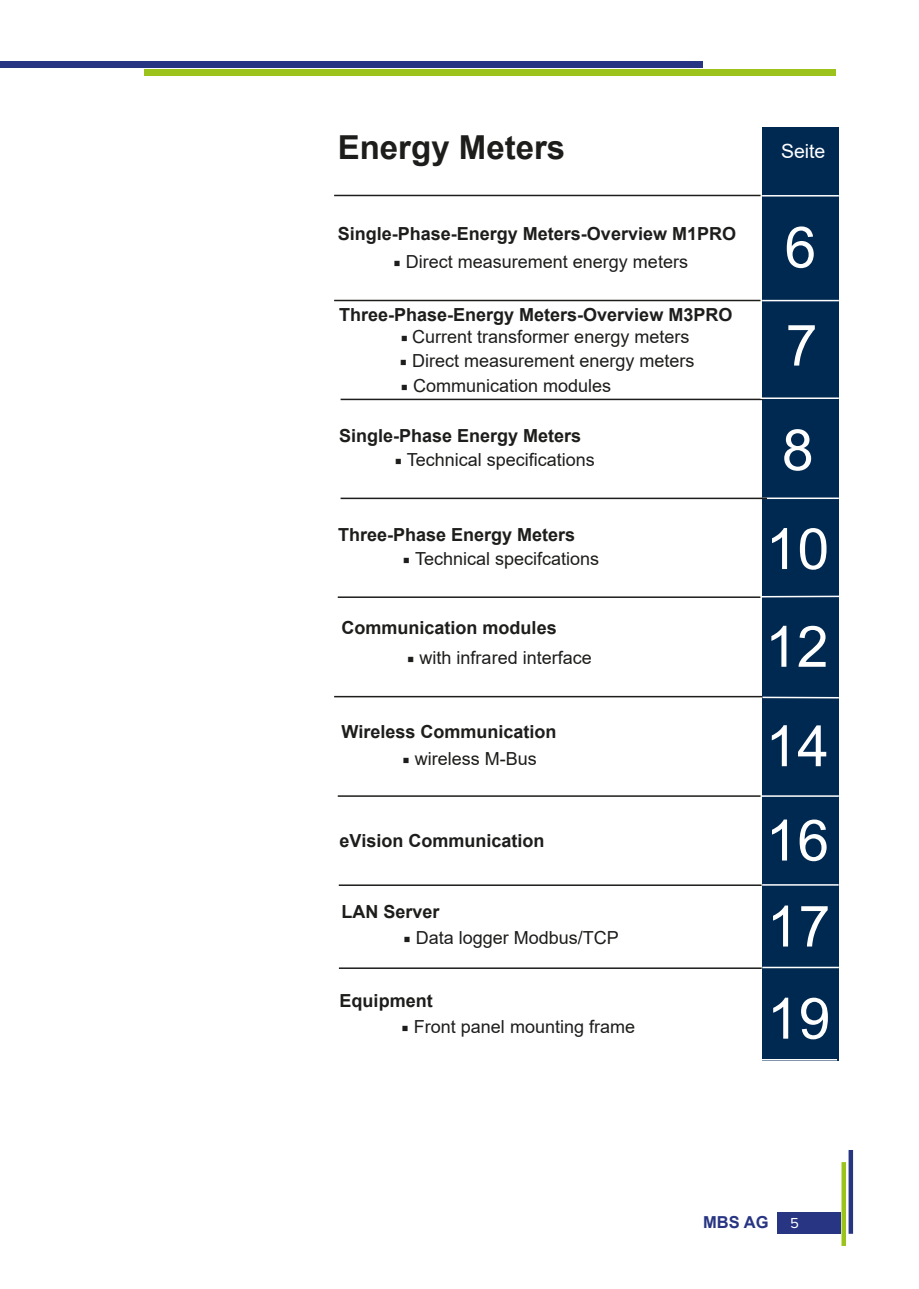
<style>
.page{position:relative;width:919px;height:1289px;background:#fff}
.page>*{position:absolute;margin:0;border:0;box-sizing:border-box;transform-origin:0 0}
.t1{font:57px/98.6px "Arial";color:#fff}
.t2{font:700 33px "Arial";color:#1d1d1b}
.t3{font:19.5px "Arial";color:#fff}
.t4{font:18px "Arial";color:#1d1d1b}
.t5{font:700 18px "Arial";color:#1d1d1b}
.t6{font:18px "Arial";color:#fff}
.t7{font:700 16.5px "Arial";color:#283583}
.t8{font:15px "Proxima Nova";color:#fff}
.s1{font-family:"Minion Pro"}
</style>
<div class="page">
<div style="left:0;top:62px;width:12px;height:6px;background:#283583"></div>
<div style="left:12px;top:62px;width:691px;height:6px;background:#283583"></div>
<div style="left:144px;top:69px;width:692px;height:7px;background:#9bc31c"></div>
<svg style="left:841px;top:1162px;width:4px;height:83px"></svg>
<div style="left:848px;top:1149px;width:5px;height:84px;background:#283583"></div>
<div style="left:777px;top:1212px;width:64px;height:21px;background:#283583"></div>
<hr style="left:334px;top:195px;width:426px;height:1px;background:#1d1d1b">
<hr style="left:334px;top:300px;width:426px;height:1px;background:#1d1d1b">
<div style="left:762px;top:128px;width:76px;height:933px;background:#002951"></div>
<hr style="left:340px;top:398px;width:423px;height:2px;background:#1d1d1b">
<hr style="left:338px;top:596px;width:422px;height:2px;background:#1d1d1b">
<hr style="left:334px;top:696px;width:428px;height:1px;background:#1d1d1b">
<hr style="left:760px;top:397px;width:78px;height:2px;background:#fff">
<hr style="left:762px;top:497px;width:76px;height:2px;background:#fff">
<hr style="left:760px;top:595px;width:81px;height:2px;background:#fff">
<hr style="left:758px;top:795px;width:80px;height:1px;background:#fff">
<hr style="left:339px;top:884px;width:422px;height:2px;background:#1d1d1b">
<hr style="left:762px;top:300px;width:76px;height:1px;background:#fff">
<hr style="left:762px;top:195px;width:76px;height:1px;background:#fff">
<hr style="left:762px;top:696px;width:76px;height:2px;background:#fff">
<hr style="left:338px;top:795px;width:422px;height:1px;background:#1d1d1b">
<hr style="left:762px;top:884px;width:76px;height:1px;background:#fff">
<hr style="left:339px;top:967px;width:422px;height:1px;background:#1d1d1b">
<hr style="left:762px;top:966px;width:76px;height:2px;background:#fff">
<hr style="left:340px;top:497px;width:427px;height:2px;background:#1d1d1b">
<hr style="left:760px;top:1058px;width:77px;height:2px;background:#fff">
<h2 class="t2" style="left:338px;top:135px;width:229px">Energy Meters</h2>
<p class="t5" style="left:338px;top:226px;width:400px">Single-Phase-Energy Meters-Overview M1PRO</p>
<p class="t4" style="left:393px;top:254px;width:296px"><span class="s1">■</span> Direct measurement energy meters</p>
<p class="t5" style="left:339px;top:307px;width:395px">Three-Phase-Energy Meters-Overview M3PRO</p>
<p class="t4" style="left:401px;top:330px;width:290px"><span class="s1">■</span> Current transformer energy meters</p>
<p class="t4" style="left:401px;top:379px;width:212px"><span class="s1">■</span> Communication modules</p>
<p class="t4" style="left:400px;top:354px;width:296px"><span class="s1">■</span> Direct measurement energy meters</p>
<p class="t5" style="left:339px;top:428px;width:244px">Single-Phase Energy Meters</p>
<p class="t4" style="left:394px;top:447px;width:202px"><span class="s1">■</span> Technical specifications</p>
<p class="t5" style="left:338px;top:527px;width:239px">Three-Phase Energy Meters</p>
<p class="t4" style="left:403px;top:552px;width:198px"><span class="s1">■</span> Technical specifcations</p>
<p class="t5" style="left:341px;top:621px;width:217px">Communication modules</p>
<p class="t4" style="left:407px;top:651px;width:186px"><span class="s1">■</span> with infrared interface</p>
<p class="t5" style="left:341px;top:724px;width:216px">Wireless Communication</p>
<p class="t4" style="left:402px;top:751px;width:136px"><span class="s1">■</span> wireless M-Bus</p>
<p class="t5" style="left:339px;top:833px;width:206px">eVision Communication</p>
<p class="t5" style="left:341px;top:905px;width:100px">LAN Server</p>
<p class="t4" style="left:403px;top:930px;width:217px"><span class="s1">■</span> Data logger Modbus/TCP</p>
<p class="t5" style="left:339px;top:994px;width:95px">Equipment</p>
<p class="t4" style="left:401px;top:1019px;width:235px"><span class="s1">■</span> Front panel mounting frame</p>
<p class="t6" style="left:771px;top:139px;width:43px">Seite</p>
<p class="t3" style="left:781px;top:144px;width:46px">Seite</p>
<h1 class="t1" style="left:784px;top:203px;width:33px">6</h1>
<h1 class="t1" style="left:778px;top:205px;width:40px;line-height:98.1px">2<br>37</h1>
<h1 class="t1" style="left:781px;top:406px;width:33px">8</h1>
<h1 class="t1" style="left:765px;top:505px;width:66px;text-align:justify">10<br>12<br>14</h1>
<h1 class="t1" style="left:765px;top:796px;width:65px">16</h1>
<h1 class="t1" style="left:766px;top:882px;width:65px">17</h1>
<h1 class="t1" style="left:767px;top:974px;width:65px">19</h1>
<p class="t7" style="left:703px;top:1212px;width:67px">MBS AG</p>
<p class="t8" style="left:790px;top:1216px;width:10px">5</p>
</div>
